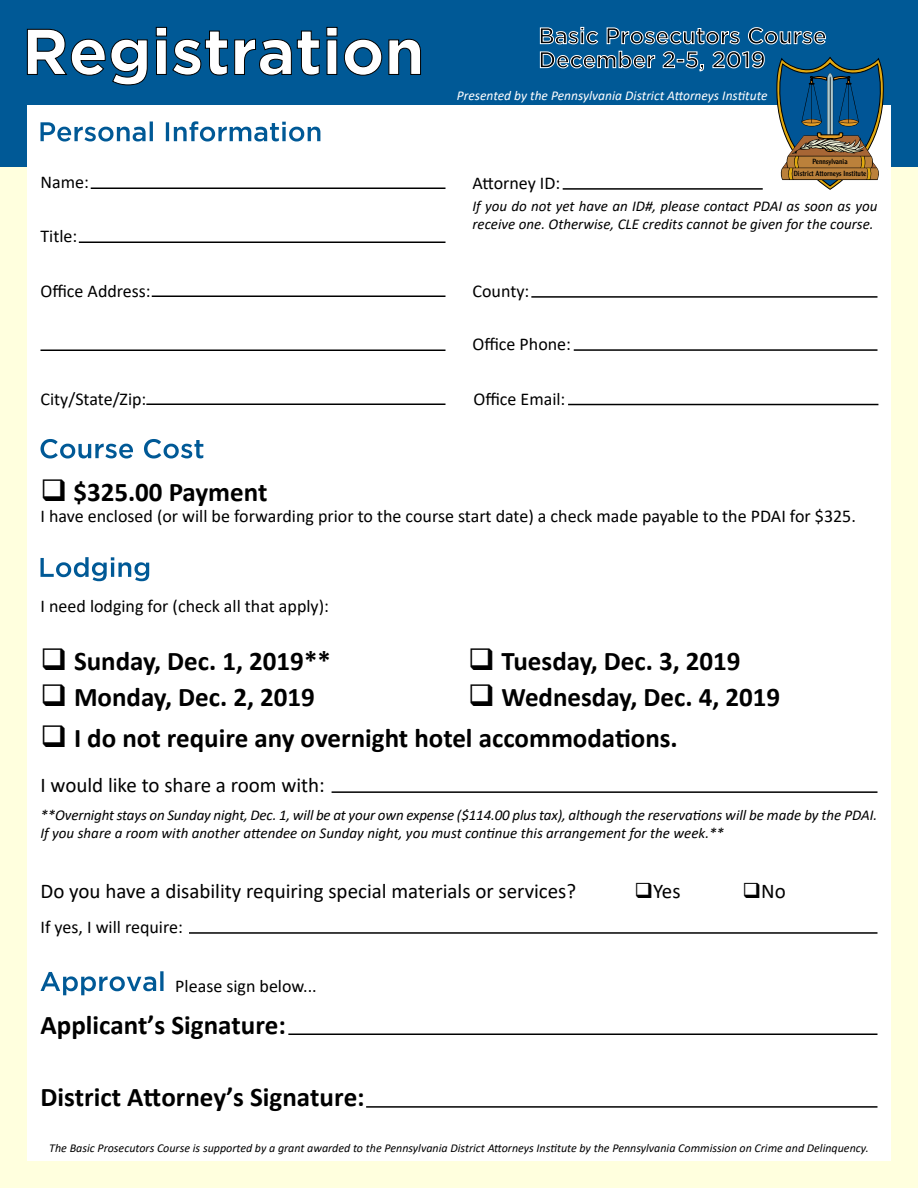
<style>
.page{position:relative;width:918px;height:1188px;background:#ffffde}
.page>*{position:absolute;margin:0;border:0;box-sizing:border-box;transform-origin:0 0}
.t1{font:700 27px "Calibri";color:#000}
.t2{font:21px "Calibri";color:#000}
.t3{font:18px "Calibri";color:#000}
.t4{font:italic 15px/18px "Calibri";color:#000}
.t5{font:italic 13.5px "Calibri";color:#fff}
.t6{font:italic 12px "Calibri";color:#000}
.t7{font:7.35px/12px "Clearface Gothic LH";color:#000;text-align:center}
</style>
<div class="page">
<div style="left:0;top:0;width:918px;height:166px;background:#005996"></div>
<svg style="left:27px;top:27px;width:394px;height:59px"></svg>
<div style="left:27px;top:106px;width:864px;height:1055px;background:#fff"></div>
<svg style="left:540px;top:27px;width:351px;height:163px"></svg>
<svg style="left:40px;top:121px;width:280px;height:21px"></svg>
<hr style="left:91px;top:188px;width:355px;height:1px;background:#000">
<hr style="left:79px;top:242px;width:367px;height:1px;background:#000">
<hr style="left:152px;top:296px;width:294px;height:1px;background:#000">
<hr style="left:40px;top:350px;width:406px;height:1px;background:#000">
<hr style="left:146px;top:404px;width:300px;height:1px;background:#000">
<hr style="left:568px;top:404px;width:310px;height:1px;background:#000">
<hr style="left:563px;top:188px;width:200px;height:2px;background:#000">
<hr style="left:531px;top:296px;width:346px;height:2px;background:#000">
<hr style="left:574px;top:349px;width:304px;height:2px;background:#000">
<svg style="left:40px;top:439px;width:163px;height:20px"></svg>
<svg style="left:40px;top:557px;width:109px;height:24px"></svg>
<hr style="left:332px;top:791px;width:545px;height:2px;background:#000">
<hr style="left:189px;top:932px;width:689px;height:2px;background:#000">
<svg style="left:40px;top:971px;width:124px;height:24px"></svg>
<hr style="left:288px;top:1034px;width:590px;height:1px;background:#000">
<hr style="left:366px;top:1106px;width:512px;height:2px;background:#000">
<p class="t3" style="left:40px;top:170px;width:50px">Name:</p>
<p class="t3" style="left:40px;top:224px;width:38px">Title:</p>
<p class="t3" style="left:40px;top:278px;width:112px">Office Address:</p>
<p class="t5" style="left:457px;top:86px;width:312px">Presented by the Pennsylvania District Attorneys Institute</p>
<p class="t3" style="left:472px;top:171px;width:89px">Attorney ID:</p>
<p class="t7" style="left:794px;top:155px;width:74px">Pennsylvania<br>District Attorneys Institute</p>
<p class="t4" style="left:472px;top:196px;width:406px">If you do not yet have an ID#, please contact PDAI as soon as you receive one. Otherwise, CLE credits cannot be given for the course.</p>
<p class="t3" style="left:472px;top:279px;width:58px">County:</p>
<p class="t3" style="left:472px;top:332px;width:100px">Office Phone:</p>
<p class="t3" style="left:40px;top:386px;width:107px">City/State/Zip:</p>
<p class="t3" style="left:473px;top:386px;width:93px">Office Email:</p>
<h1 class="t1" style="left:40px;top:473px;width:228px">❑ $325.00 Payment</h1>
<p class="t3" style="left:40px;top:503px;width:817px">I have enclosed (or will be forwarding prior to the course start date) a check made payable to the PDAI for $325.</p>
<p class="t3" style="left:40px;top:593px;width:290px">I need lodging for (check all that apply):</p>
<h1 class="t1" style="left:40px;top:642px;width:292px">❑ Sunday, Dec. 1, 2019**</h1>
<h1 class="t1" style="left:40px;top:678px;width:276px">❑ Monday, Dec. 2, 2019</h1>
<h1 class="t1" style="left:468px;top:642px;width:274px">❑ Tuesday, Dec. 3, 2019</h1>
<h1 class="t1" style="left:468px;top:678px;width:314px">❑ Wednesday, Dec. 4, 2019</h1>
<h1 class="t1" style="left:40px;top:719px;width:639px">❑ I do not require any overnight hotel accommodations.</h1>
<h2 class="t2" style="left:40px;top:770px;width:286px">I would like to share a room with:</h2>
<p class="t4" style="left:40px;top:805px;width:838px">**Overnight stays on Sunday night, Dec. 1, will be at your own expense ($114.00 plus tax), although the reservations will be made by the PDAI.<br>If you share a room with another attendee on Sunday night, you must continue this arrangement for the week.**</p>
<h2 class="t2" style="left:40px;top:876px;width:537px">Do you have a disability requiring special materials or services?</h2>
<h2 class="t2" style="left:635px;top:876px;width:48px">❑Yes</h2>
<h2 class="t2" style="left:743px;top:876px;width:45px">❑No</h2>
<p class="t3" style="left:40px;top:914px;width:144px">If yes, I will require:</p>
<p class="t3" style="left:175px;top:973px;width:143px">Please sign below...</p>
<h1 class="t1" style="left:40px;top:1006px;width:247px">Applicant’s Signature:</h1>
<h1 class="t1" style="left:40px;top:1078px;width:326px">District Attorney’s Signature:</h1>
<p class="t6" style="left:49px;top:1139px;width:821px">The Basic Prosecutors Course is supported by a grant awarded to the Pennsylvania District Attorneys Institute by the Pennsylvania Commission on Crime and Delinquency.</p>
</div>
